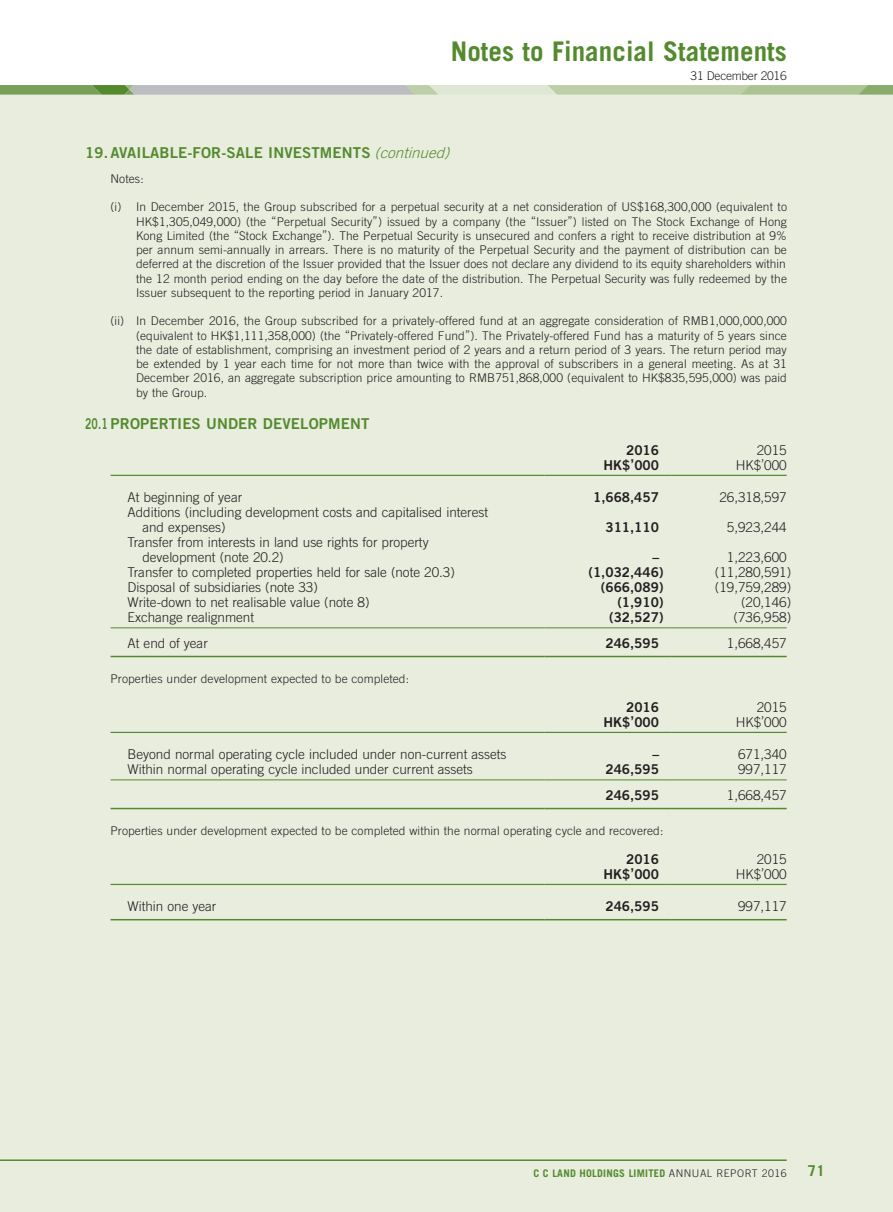
<style>
.page{position:relative;width:893px;height:1212px;background:#fff}
.page>*{position:absolute;margin:0;border:0;box-sizing:border-box;transform-origin:0 0}
.t1{font:700 27px "Trade Gothic LT Std";letter-spacing:.005em;color:#548a2e}
.Notes_HD1{font:15px "Trade Gothic LT Std Bd 2";letter-spacing:.01em;color:#548a2e}
.Notes_HD1-2{font:15px "Trade Gothic LT Std Bd 2";letter-spacing:.01em;color:#548a2e;scale:.7 1}
.t2{font:700 15px "Trade Gothic LT Std";color:#548a2e}
.Body_Text{font:300 13.5px/15px "Trade Gothic LT Std";color:#231f20}
.Body_Text-2{font:13.5px "Trade Gothic LT Std Bd 2";color:#231f20}
.Notes{font:300 12px/14.2px "Trade Gothic LT Std";letter-spacing:.01em;color:#231f20;text-align:justify}
.Notes-2{font:300 12px "Trade Gothic LT Std";letter-spacing:-.02em;color:#231f20}
.t3{font:700 10.5px "Trade Gothic LT Std";letter-spacing:.025em;color:#548a2e}
.s1{font-family:"Trade Gothic LT Std";font-weight:300;font-style:italic}
.s2{font-weight:300;color:#231f20}
</style>
<div class="page">
<div style="left:0;top:85px;width:893px;height:1127px;background:#e8edde"></div>
<hr style="left:0;top:1159px;width:787px;height:2px;background:#548a2e">
<svg style="left:0;top:85px;width:893px;height:10px;background:#b4c4a6"></svg>
<hr style="left:111px;top:475px;width:433px;height:1px;background:#548a2e">
<hr style="left:544px;top:475px;width:128px;height:1px;background:#548a2e">
<hr style="left:672px;top:475px;width:115px;height:1px;background:#548a2e">
<hr style="left:111px;top:627px;width:433px;height:1px;background:#548a2e">
<hr style="left:544px;top:627px;width:128px;height:1px;background:#548a2e">
<hr style="left:672px;top:627px;width:115px;height:1px;background:#548a2e">
<hr style="left:111px;top:656px;width:433px;height:1px;background:#548a2e">
<hr style="left:544px;top:656px;width:128px;height:1px;background:#548a2e">
<hr style="left:672px;top:656px;width:115px;height:1px;background:#548a2e">
<hr style="left:111px;top:732px;width:433px;height:1px;background:#548a2e">
<hr style="left:544px;top:732px;width:128px;height:1px;background:#548a2e">
<hr style="left:672px;top:732px;width:115px;height:1px;background:#548a2e">
<hr style="left:111px;top:779px;width:433px;height:1px;background:#548a2e">
<hr style="left:544px;top:779px;width:128px;height:1px;background:#548a2e">
<hr style="left:672px;top:779px;width:115px;height:1px;background:#548a2e">
<hr style="left:111px;top:808px;width:433px;height:1px;background:#548a2e">
<hr style="left:544px;top:808px;width:128px;height:1px;background:#548a2e">
<hr style="left:672px;top:808px;width:115px;height:1px;background:#548a2e">
<hr style="left:111px;top:884px;width:433px;height:1px;background:#548a2e">
<hr style="left:544px;top:884px;width:128px;height:1px;background:#548a2e">
<hr style="left:672px;top:884px;width:115px;height:1px;background:#548a2e">
<hr style="left:111px;top:919px;width:433px;height:1px;background:#548a2e">
<hr style="left:544px;top:919px;width:128px;height:1px;background:#548a2e">
<hr style="left:672px;top:919px;width:115px;height:1px;background:#548a2e">
<h1 class="t1" style="left:451px;top:35px;width:338px">Notes to Financial Statements</h1>
<p class="Notes-2" style="left:691px;top:69px;width:98px">31 December 2016</p>
<p class="Notes_HD1" style="left:85px;top:143px;width:370px">19. AVAILABLE-FOR-SALE INVESTMENTS <span class="s1">(continued)</span></p>
<p class="Notes" style="left:111px;top:171px;width:35px">Notes:</p>
<p class="Notes" style="left:136px;top:200px;width:652px;text-indent:-26px">(i) In December 2015, the Group subscribed for a perpetual security at a net consideration of US$168,300,000 (equivalent to HK$1,305,049,000) (the “Perpetual Security”) issued by a company (the “Issuer”) listed on The Stock Exchange of Hong Kong Limited (the “Stock Exchange”). The Perpetual Security is unsecured and confers a right to receive distribution at 9% per annum semi-annually in arrears. There is no maturity of the Perpetual Security and the payment of distribution can be deferred at the discretion of the Issuer provided that the Issuer does not declare any dividend to its equity shareholders within the 12 month period ending on the day before the date of the distribution. The Perpetual Security was fully redeemed by the Issuer subsequent to the reporting period in January 2017.</p>
<p class="Notes" style="left:136px;top:314px;width:652px;text-indent:-26px">(ii) In December 2016, the Group subscribed for a privately-offered fund at an aggregate consideration of RMB1,000,000,000 (equivalent to HK$1,111,358,000) (the “Privately-offered Fund”). The Privately-offered Fund has a maturity of 5 years since the date of establishment, comprising an investment period of 2 years and a return period of 3 years. The return period may be extended by 1 year each time for not more than twice with the approval of subscribers in a general meeting. As at 31<br>December 2016, an aggregate subscription price amounting to RMB751,868,000 (equivalent to HK$835,595,000) was paid by the Group.</p>
<p class="Notes_HD1-2" style="left:85px;top:414px;width:408px">20.1 PROPERTIES UNDER DEVELOPMENT</p>
<p class="Body_Text-2" style="left:626px;top:441px;width:34px">2016</p>
<p class="Body_Text" style="left:757px;top:442px;width:31px">2015</p>
<p class="Body_Text-2" style="left:604px;top:456px;width:57px">HK$’000</p>
<p class="Body_Text" style="left:736px;top:457px;width:52px">HK$’000</p>
<p class="Body_Text" style="left:128px;top:489px;width:116px">At beginning of year</p>
<p class="Body_Text-2" style="left:593px;top:489px;width:67px">1,668,457</p>
<p class="Body_Text" style="left:719px;top:489px;width:69px">26,318,597</p>
<p class="Body_Text" style="left:142px;top:504px;width:347px;text-indent:-15px">Additions (including development costs and capitalised interest and expenses)</p>
<p class="Body_Text-2" style="left:605px;top:519px;width:55px">311,110</p>
<p class="Body_Text" style="left:727px;top:519px;width:61px">5,923,244</p>
<p class="Body_Text" style="left:142px;top:534px;width:288px;text-indent:-15px">Transfer from interests in land use rights for property development (note 20.2)</p>
<p class="Body_Text-2" style="left:652px;top:549px;width:8px">–</p>
<p class="Body_Text" style="left:727px;top:549px;width:61px">1,223,600</p>
<p class="Body_Text" style="left:128px;top:564px;width:329px">Transfer to completed properties held for sale (note 20.3)</p>
<p class="Body_Text-2" style="left:589px;top:564px;width:76px">(1,032,446)</p>
<p class="Body_Text" style="left:715px;top:564px;width:78px">(11,280,591)</p>
<p class="Body_Text" style="left:128px;top:579px;width:192px">Disposal of subsidiaries (note 33)</p>
<p class="Body_Text-2" style="left:601px;top:579px;width:64px">(666,089)</p>
<p class="Body_Text" style="left:715px;top:579px;width:78px">(19,759,289)</p>
<p class="Body_Text" style="left:128px;top:594px;width:243px">Write-down to net realisable value (note 8)</p>
<p class="Body_Text-2" style="left:617px;top:594px;width:48px">(1,910)</p>
<p class="Body_Text" style="left:741px;top:594px;width:52px">(20,146)</p>
<p class="Body_Text" style="left:128px;top:609px;width:128px">Exchange realignment</p>
<p class="Body_Text-2" style="left:609px;top:609px;width:56px">(32,527)</p>
<p class="Body_Text" style="left:734px;top:609px;width:59px">(736,958)</p>
<p class="Body_Text" style="left:128px;top:635px;width:82px">At end of year</p>
<p class="Body_Text-2" style="left:605px;top:635px;width:55px">246,595</p>
<p class="Body_Text" style="left:727px;top:635px;width:61px">1,668,457</p>
<p class="Notes" style="left:111px;top:671px;width:300px">Properties under development expected to be completed:</p>
<p class="Body_Text-2" style="left:626px;top:698px;width:34px">2016</p>
<p class="Body_Text" style="left:757px;top:699px;width:31px">2015</p>
<p class="Body_Text-2" style="left:604px;top:713px;width:57px">HK$’000</p>
<p class="Body_Text" style="left:736px;top:714px;width:52px">HK$’000</p>
<p class="Body_Text" style="left:128px;top:746px;width:381px">Beyond normal operating cycle included under non-current assets</p>
<p class="Body_Text-2" style="left:652px;top:746px;width:8px">–</p>
<p class="Body_Text" style="left:738px;top:746px;width:50px">671,340</p>
<p class="Body_Text" style="left:128px;top:761px;width:347px">Within normal operating cycle included under current assets</p>
<p class="Body_Text-2" style="left:605px;top:761px;width:55px">246,595</p>
<p class="Body_Text" style="left:738px;top:761px;width:50px">997,117</p>
<p class="Body_Text-2" style="left:605px;top:787px;width:55px">246,595</p>
<p class="Body_Text" style="left:727px;top:787px;width:61px">1,668,457</p>
<p class="Notes" style="left:111px;top:823px;width:554px">Properties under development expected to be completed within the normal operating cycle and recovered:</p>
<p class="Body_Text-2" style="left:626px;top:851px;width:34px">2016</p>
<p class="Body_Text" style="left:757px;top:851px;width:31px">2015</p>
<p class="Body_Text-2" style="left:604px;top:866px;width:57px">HK$’000</p>
<p class="Body_Text" style="left:736px;top:866px;width:52px">HK$’000</p>
<p class="Body_Text" style="left:128px;top:898px;width:90px">Within one year</p>
<p class="Body_Text-2" style="left:605px;top:898px;width:55px">246,595</p>
<p class="Body_Text" style="left:738px;top:898px;width:50px">997,117</p>
<p class="t3" style="left:533px;top:1166px;width:255px">C C LAND HOLDINGS LIMITED <span class="s2">ANNUAL REPORT 2016</span></p>
<p class="t2" style="left:808px;top:1161px;width:18px">71</p>
</div>
